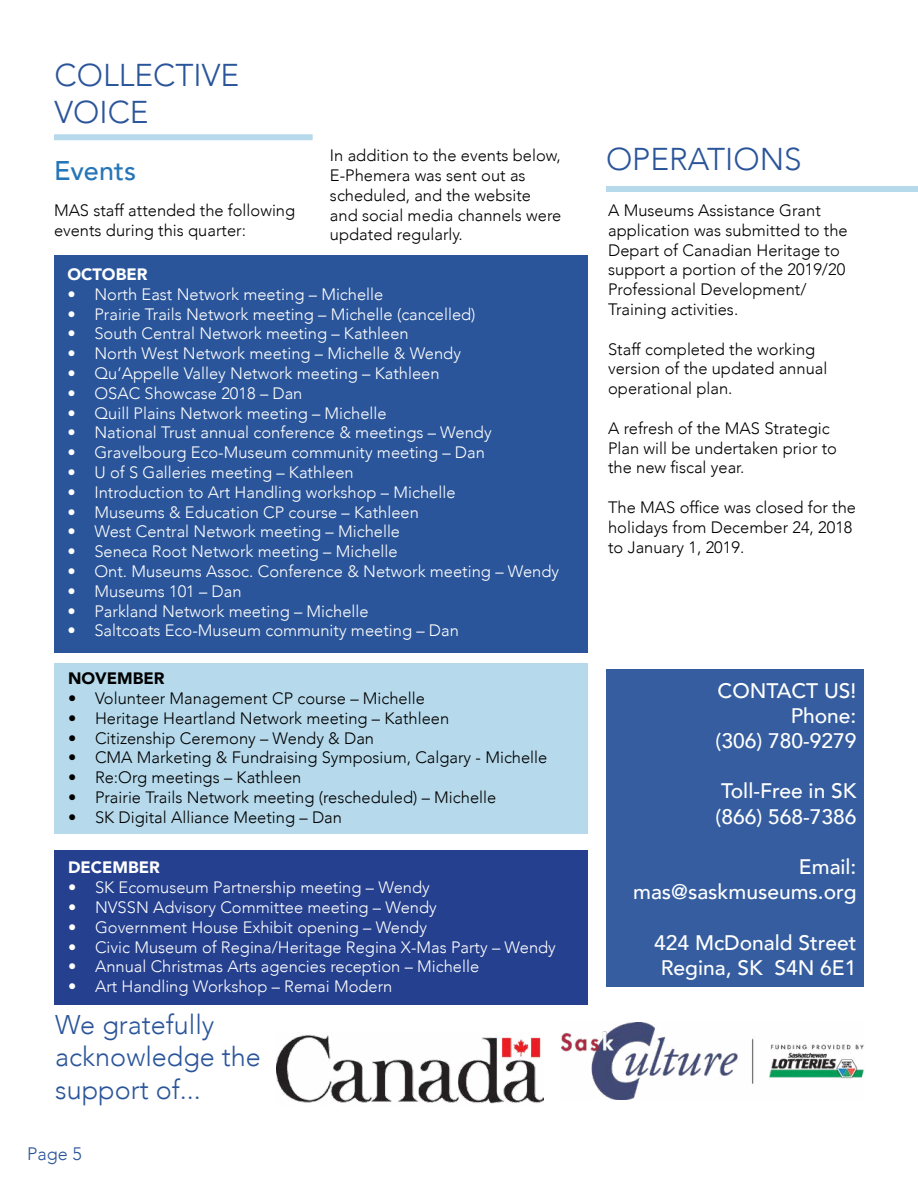
<style>
.page{position:relative;width:918px;height:1188px;background:#fff}
.page>*{position:absolute;margin:0;border:0;box-sizing:border-box;transform-origin:0 0}
.t1{font:300 31.5px/37.8px "Avenir";color:#2b559a}
.t2{font:300 27px/32.4px "Avenir";color:#2b559a}
.t3{font:500 27px "Avenir";color:#2576b8}
.t4{font:500 21px/25.2px "Avenir";color:#fff;text-align:right}
.t5{font:300 18px "Avenir";color:#2b559a}
.t6{font:300 16.5px "Avenir";color:#fff}
.t7{font:300 16.5px/19.8px "Avenir";color:#000}
.t8{font:900 16.5px "Avenir";color:#fff}
.t9{font:900 16.5px "Avenir";color:#000}
</style>
<div class="page">
<div style="left:54px;top:255px;width:534px;height:397px;background:#2b559a"></div>
<img style="left:277px;top:1034px;width:267px;height:70px">
<img style="left:562px;top:1023px;width:302px;height:77px">
<div style="left:54px;top:134px;width:259px;height:6px;background:#b6daec"></div>
<div style="left:54px;top:663px;width:534px;height:171px;background:#b6daec"></div>
<div style="left:54px;top:850px;width:534px;height:155px;background:#25408f"></div>
<div style="left:606px;top:186px;width:312px;height:6px;background:#b6daec"></div>
<div style="left:606px;top:670px;width:258px;height:317px;background:#355d9f"></div>
<h1 class="t1" style="left:55px;top:56px;width:186px">COLLECTIVE<br>VOICE</h1>
<p class="t7" style="left:330px;top:146px;width:233px">In addition to the events below,<br>E-Phemera was sent out as scheduled, and the website and social media channels were updated regularly.</p>
<h1 class="t1" style="left:606px;top:140px;width:197px">OPERATIONS</h1>
<h2 class="t3" style="left:54px;top:148px;width:83px">Events</h2>
<p class="t7" style="left:54px;top:201px;width:243px">MAS staff attended the following events during this quarter:</p>
<p class="t8" style="left:67px;top:260px;width:82px">OCTOBER</p>
<p class="t6" style="left:67px;top:284px;width:317px">• North East Network meeting – Michelle</p>
<p class="t6" style="left:67px;top:304px;width:410px">• Prairie Trails Network meeting – Michelle (cancelled)</p>
<p class="t6" style="left:67px;top:324px;width:343px">• South Central Network meeting – Kathleen</p>
<p class="t6" style="left:67px;top:344px;width:395px">• North West Network meeting – Michelle &amp; Wendy</p>
<p class="t6" style="left:67px;top:364px;width:374px">• Qu’Appelle Valley Network meeting – Kathleen</p>
<p class="t6" style="left:67px;top:383px;width:237px">• OSAC Showcase 2018 – Dan</p>
<p class="t6" style="left:67px;top:403px;width:321px">• Quill Plains Network meeting – Michelle</p>
<p class="t6" style="left:67px;top:423px;width:426px">• National Trust annual conference &amp; meetings – Wendy</p>
<p class="t6" style="left:67px;top:443px;width:419px">• Gravelbourg Eco-Museum community meeting – Dan</p>
<p class="t6" style="left:67px;top:463px;width:288px">• U of S Galleries meeting – Kathleen</p>
<p class="t6" style="left:67px;top:482px;width:390px">• Introduction to Art Handling workshop – Michelle</p>
<p class="t6" style="left:67px;top:502px;width:353px">• Museums &amp; Education CP course – Kathleen</p>
<p class="t6" style="left:67px;top:522px;width:334px">• West Central Network meeting – Michelle</p>
<p class="t6" style="left:67px;top:542px;width:332px">• Seneca Root Network meeting – Michelle</p>
<p class="t6" style="left:67px;top:562px;width:493px">• Ont. Museums Assoc. Conference &amp; Network meeting – Wendy</p>
<p class="t6" style="left:67px;top:581px;width:176px">• Museums 101 – Dan</p>
<p class="t6" style="left:67px;top:601px;width:303px">• Parkland Network meeting – Michelle</p>
<p class="t6" style="left:67px;top:621px;width:393px">• Saltcoats Eco-Museum community meeting – Dan</p>
<p class="t7" style="left:608px;top:201px;width:241px">A Museums Assistance Grant application was submitted to the<br>Depart of Canadian Heritage to support a portion of the 2019/20<br>Professional Development/<br>Training activities.</p>
<p class="t7" style="left:608px;top:339px;width:221px">Staff completed the working version of the updated annual operational plan.</p>
<p class="t7" style="left:608px;top:418px;width:230px">A refresh of the MAS Strategic<br>Plan will be undertaken prior to the new fiscal year.</p>
<p class="t7" style="left:608px;top:498px;width:249px">The MAS office was closed for the holidays from December 24, 2018 to January 1, 2019.</p>
<p class="t9" style="left:68px;top:664px;width:98px">NOVEMBER</p>
<p class="t7" style="left:68px;top:688px;width:358px">• Volunteer Management CP course – Michelle</p>
<p class="t7" style="left:68px;top:708px;width:383px">• Heritage Heartland Network meeting – Kathleen</p>
<p class="t7" style="left:68px;top:728px;width:308px">• Citizenship Ceremony – Wendy &amp; Dan</p>
<p class="t7" style="left:68px;top:748px;width:481px">• CMA Marketing &amp; Fundraising Symposium, Calgary - Michelle</p>
<p class="t7" style="left:68px;top:768px;width:235px">• Re:Org meetings – Kathleen</p>
<p class="t7" style="left:68px;top:787px;width:430px">• Prairie Trails Network meeting (rescheduled) – Michelle</p>
<p class="t7" style="left:68px;top:807px;width:275px">• SK Digital Alliance Meeting – Dan</p>
<p class="t8" style="left:68px;top:854px;width:93px">DECEMBER</p>
<p class="t6" style="left:68px;top:878px;width:363px">• SK Ecomuseum Partnership meeting – Wendy</p>
<p class="t6" style="left:68px;top:898px;width:370px">• NVSSN Advisory Committee meeting – Wendy</p>
<p class="t6" style="left:68px;top:917px;width:360px">• Government House Exhibit opening – Wendy</p>
<p class="t6" style="left:68px;top:937px;width:489px">• Civic Museum of Regina/Heritage Regina X-Mas Party – Wendy</p>
<p class="t6" style="left:68px;top:957px;width:413px">• Annual Christmas Arts agencies reception – Michelle</p>
<p class="t6" style="left:68px;top:977px;width:326px">• Art Handling Workshop – Remai Modern</p>
<h2 class="t2" style="left:55px;top:1008px;width:207px">We gratefully acknowledge the support of...</h2>
<p class="t5" style="left:27px;top:1143px;width:56px">Page 5</p>
<p class="t4" style="left:716px;top:676px;width:142px">CONTACT US!<br>Phone:<br>(306) 780-9279</p>
<p class="t4" style="left:716px;top:777px;width:142px;text-align:left">Toll-Free in SK (866) 568-7386</p>
<p class="t4" style="left:633px;top:853px;width:225px">Email: mas@saskmuseums.org</p>
<p class="t4" style="left:654px;top:928px;width:204px;text-align:center">424 McDonald Street<br>Regina, SK S4N 6E1</p>
</div>
